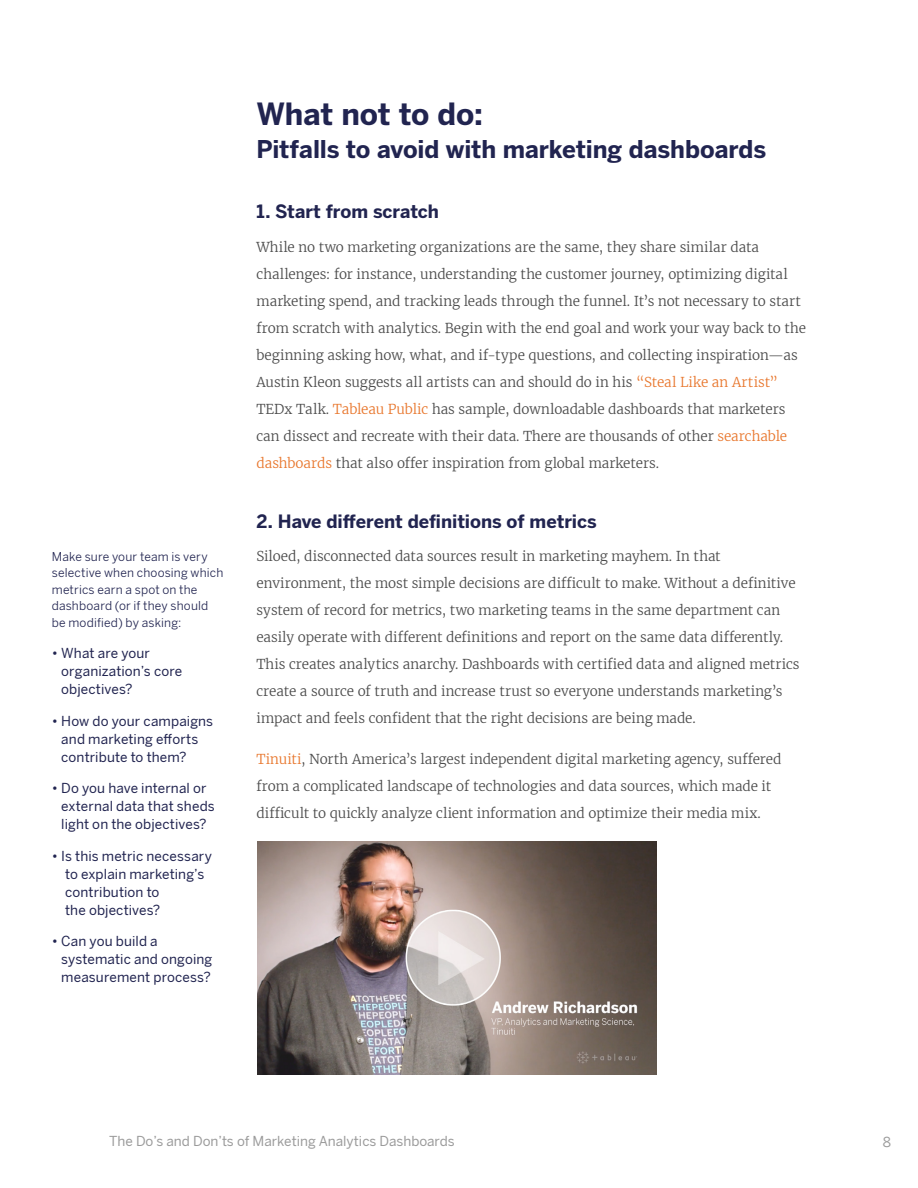
<style>
.page{position:relative;width:918px;height:1188px;background:#fff}
.page>*{position:absolute;margin:0;border:0;box-sizing:border-box;transform-origin:0 0}
.t1{font:700 30px "Benton Sans";letter-spacing:-.005em;color:#212450}
.t2{font:700 24px "Benton Sans";letter-spacing:-.005em;color:#212450}
.t3{font:700 18px "Benton Sans";letter-spacing:-.005em;color:#212450}
.t4{font:300 13.5px/27px "Merriweather";letter-spacing:-.005em;color:#4b4b4b}
.t5{font:13.5px/18px "Benton Sans";letter-spacing:.01em;color:#212450}
.t6{font:13.5px "Benton Sans";color:#9b9b9b}
.t7{font:12px/16.5px "Benton Sans";letter-spacing:.015em;color:#212450}
.s1{color:#e8762c}
</style>
<div class="page">
<img style="left:258px;top:841px;width:399px;height:234px">
<h1 class="t1" style="left:256px;top:95px;width:228px">What not to do:</h1>
<h2 class="t2" style="left:256px;top:134px;width:511px">Pitfalls to avoid with marketing dashboards</h2>
<p class="t7" style="left:52px;top:548px;width:173px">Make sure your team is very selective when choosing which metrics earn a spot on the dashboard (or if they should be modified) by asking:</p>
<p class="t5" style="left:61px;top:644px;width:122px;text-indent:-9px">• What are your organization’s core objectives?</p>
<p class="t5" style="left:61px;top:712px;width:153px;text-indent:-9px">• How do your campaigns and marketing efforts contribute to them?</p>
<p class="t5" style="left:61px;top:779px;width:155px;text-indent:-9px">• Do you have internal or external data that sheds light on the objectives?</p>
<p class="t5" style="left:65px;top:847px;width:148px;text-indent:-13px">• Is this metric necessary to explain marketing’s contribution to<br>the objectives?</p>
<p class="t5" style="left:61px;top:932px;width:153px;text-indent:-9px">• Can you build a systematic and ongoing measurement process?</p>
<h3 class="t3" style="left:256px;top:200px;width:184px">1. Start from scratch</h3>
<p class="t4" style="left:256px;top:233px;width:551px">While no two marketing organizations are the same, they share similar data challenges: for instance, understanding the customer journey, optimizing digital marketing spend, and tracking leads through the funnel. It’s not necessary to start from scratch with analytics. Begin with the end goal and work your way back to the beginning asking how, what, and if-type questions, and collecting inspiration—as Austin Kleon suggests all artists can and should do in his <span class="s1">“Steal Like an Artist” </span>TEDx Talk. <span class="s1">Tableau Public</span> has sample, downloadable dashboards that marketers can dissect and recreate with their data. There are thousands of other <span class="s1">searchable dashboards</span> that also offer inspiration from global marketers.</p>
<h3 class="t3" style="left:256px;top:510px;width:342px">2. Have different definitions of metrics</h3>
<p class="t4" style="left:257px;top:543px;width:545px">Siloed, disconnected data sources result in marketing mayhem. In that environment, the most simple decisions are difficult to make. Without a definitive system of record for metrics, two marketing teams in the same department can easily operate with different definitions and report on the same data differently.<br>This creates analytics anarchy. Dashboards with certified data and aligned metrics create a source of truth and increase trust so everyone understands marketing’s impact and feels confident that the right decisions are being made.</p>
<p class="t4" style="left:257px;top:745px;width:527px"><span class="s1">Tinuiti</span>, North America’s largest independent digital marketing agency, suffered from a complicated landscape of technologies and data sources, which made it difficult to quickly analyze client information and optimize their media mix.</p>
<p class="t6" style="left:109px;top:1133px;width:347px">The Do’s and Don’ts of Marketing Analytics Dashboards</p>
<p class="t6" style="left:883px;top:1134px;width:10px">8</p>
</div>
